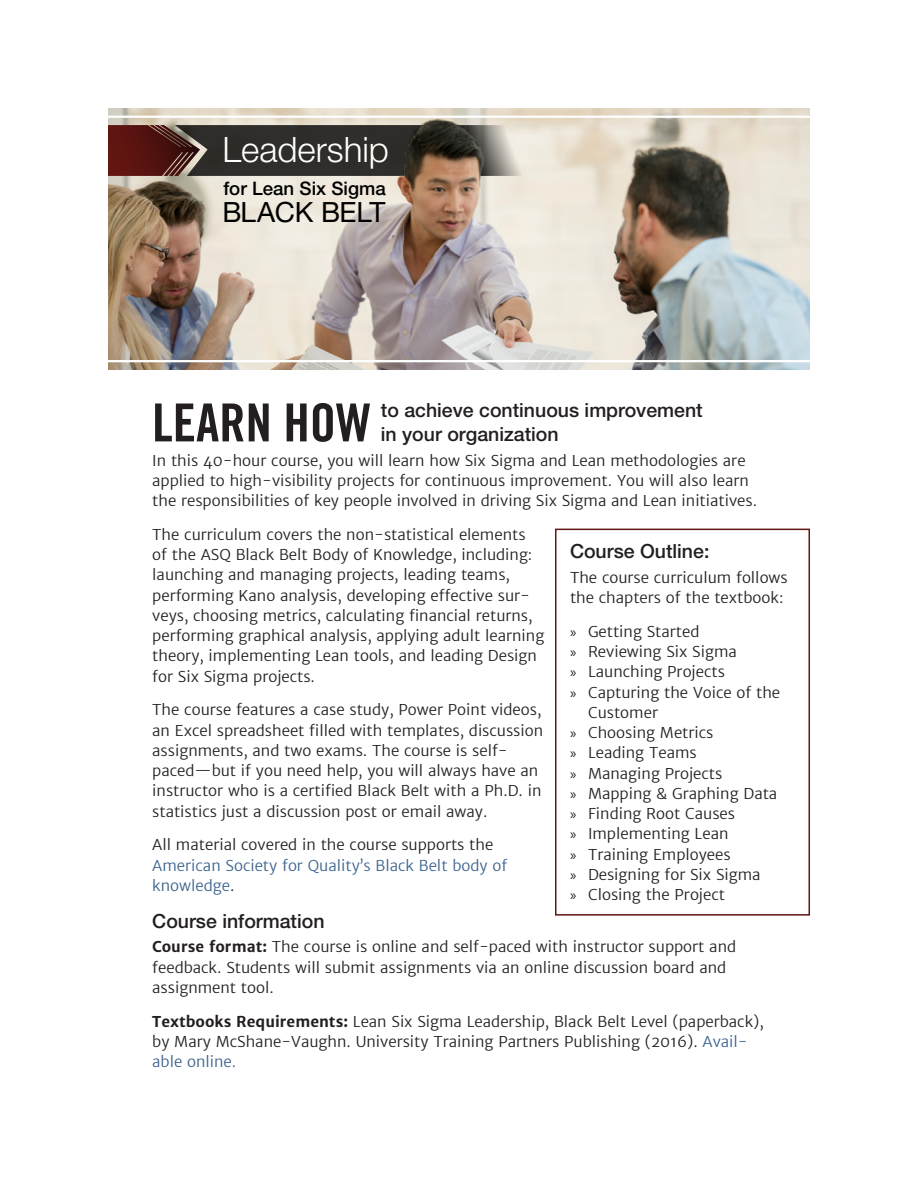
<style>
.page{position:relative;width:918px;height:1188px;background:#fff}
.page>*{position:absolute;margin:0;border:0;box-sizing:border-box;transform-origin:0 0}
.teaser{font:52.5px "Trade Gothic LT Std Bd Cn 20";color:#231f20}
.t1{font:300 35.1px "Helvetica Neue LT Std";color:#fff}
.t2{font:27.9px "Helvetica Neue LT Std";letter-spacing:-.02em;color:#000}
.t3{font:500 19.5px/23.4px "Helvetica Neue LT Std";color:#231f20}
.t4{font:500 18.75px "Helvetica Neue LT Std";color:#000}
.t5{font:300 15px/20.2px "Merriweather Sans";color:#231f20}
.t6{font:300 15px/20.2px "Merriweather Sans";color:#3c638e}
.s1{color:#231f20}
.s2{font-weight:700}
.s3{color:#3c638e}
.s4{font-family:"Myriad Pro";font-weight:400}
</style>
<div class="page">
<img style="left:108px;top:108px;width:702px;height:261px">
<svg style="left:108px;top:125px;width:421px;height:51px;background:#4f3f3a"></svg>
<hr style="left:108px;top:360px;width:702px;height:2px;background:#fff">
<img style="left:397px;top:118px;width:87px;height:166px">
<hr style="left:108px;top:116px;width:702px;height:2px;background:#fff">
<div style="left:555px;top:529px;width:255px;height:387px;border:2px solid #631612"></div>
<p class="t1" style="left:222px;top:128px;width:168px">Leadership</p>
<p class="t2" style="left:223px;top:195px;width:164px">BLACK BELT</p>
<p class="t4" style="left:223px;top:178px;width:164px">for Lean Six Sigma</p>
<p class="teaser" style="left:152px;top:391px;width:220px">LEARN HOW</p>
<p class="t3" style="left:381px;top:399px;width:323px">to achieve continuous improvement in your organization</p>
<p class="t5" style="left:152px;top:450px;width:606px">In this 40-hour course, you will learn how Six Sigma and Lean methodologies are applied to high-visibility projects for continuous improvement. You will also learn the responsibilities of key people involved in driving Six Sigma and Lean initiatives.</p>
<p class="t5" style="left:152px;top:524px;width:394px">The curriculum covers the non-statistical elements<br>of the ASQ Black Belt Body of Knowledge, including: launching and managing projects, leading teams, performing Kano analysis, developing effective sur&shy;veys, choosing metrics, calculating financial returns, performing graphical analysis, applying adult learning theory, implementing Lean tools, and leading Design for Six Sigma projects.</p>
<p class="t5" style="left:152px;top:700px;width:392px">The course features a case study, Power Point videos, an Excel spreadsheet filled with templates, discussion assignments, and two exams. The course is self&shy;paced—but if you need help, you will always have an instructor who is a certified Black Belt with a Ph.D. in statistics just a discussion post or email away.</p>
<p class="t6" style="left:152px;top:835px;width:356px"><span class="s1">All material covered in the course supports the<br></span>American Society for Quality’s Black Belt body of knowledge<span class="s1">.</span></p>
<p class="t3" style="left:152px;top:909px;width:174px">Course information</p>
<p class="t5" style="left:152px;top:937px;width:585px"><span class="s2">Course format:</span> The course is online and self-paced with instructor support and feedback. Students will submit assignments via an online discussion board and assignment tool.</p>
<p class="t5" style="left:152px;top:1011px;width:613px"><span class="s2">Textbooks Requirements:</span> Lean Six Sigma Leadership, Black Belt Level (paperback), by Mary McShane-Vaughn. University Training Partners Publishing (2016). <span class="s3">Avail&shy;able online.</span></p>
<p class="t3" style="left:570px;top:539px;width:141px">Course Outline:</p>
<p class="t5" style="left:570px;top:567px;width:219px">The course curriculum follows the chapters of the textbook:</p>
<p class="t5" style="left:570px;top:621px;width:131px"><span class="s4">»</span> Getting Started</p>
<p class="t5" style="left:570px;top:641px;width:168px"><span class="s4">»</span> Reviewing Six Sigma</p>
<p class="t5" style="left:570px;top:662px;width:156px"><span class="s4">»</span> Launching Projects</p>
<p class="t5" style="left:588px;top:682px;width:194px;text-indent:-18px"><span class="s4">»</span> Capturing the Voice of the<br>Customer</p>
<p class="t5" style="left:570px;top:722px;width:145px"><span class="s4">»</span> Choosing Metrics</p>
<p class="t5" style="left:570px;top:743px;width:128px"><span class="s4">»</span> Leading Teams</p>
<p class="t5" style="left:570px;top:763px;width:154px"><span class="s4">»</span> Managing Projects</p>
<p class="t5" style="left:570px;top:783px;width:209px"><span class="s4">»</span> Mapping &amp; Graphing Data</p>
<p class="t5" style="left:570px;top:803px;width:167px"><span class="s4">»</span> Finding Root Causes</p>
<p class="t5" style="left:570px;top:824px;width:160px"><span class="s4">»</span> Implementing Lean</p>
<p class="t5" style="left:570px;top:844px;width:162px"><span class="s4">»</span> Training Employees</p>
<p class="t5" style="left:570px;top:864px;width:192px"><span class="s4">»</span> Designing for Six Sigma</p>
<p class="t5" style="left:570px;top:884px;width:156px"><span class="s4">»</span> Closing the Project</p>
</div>
